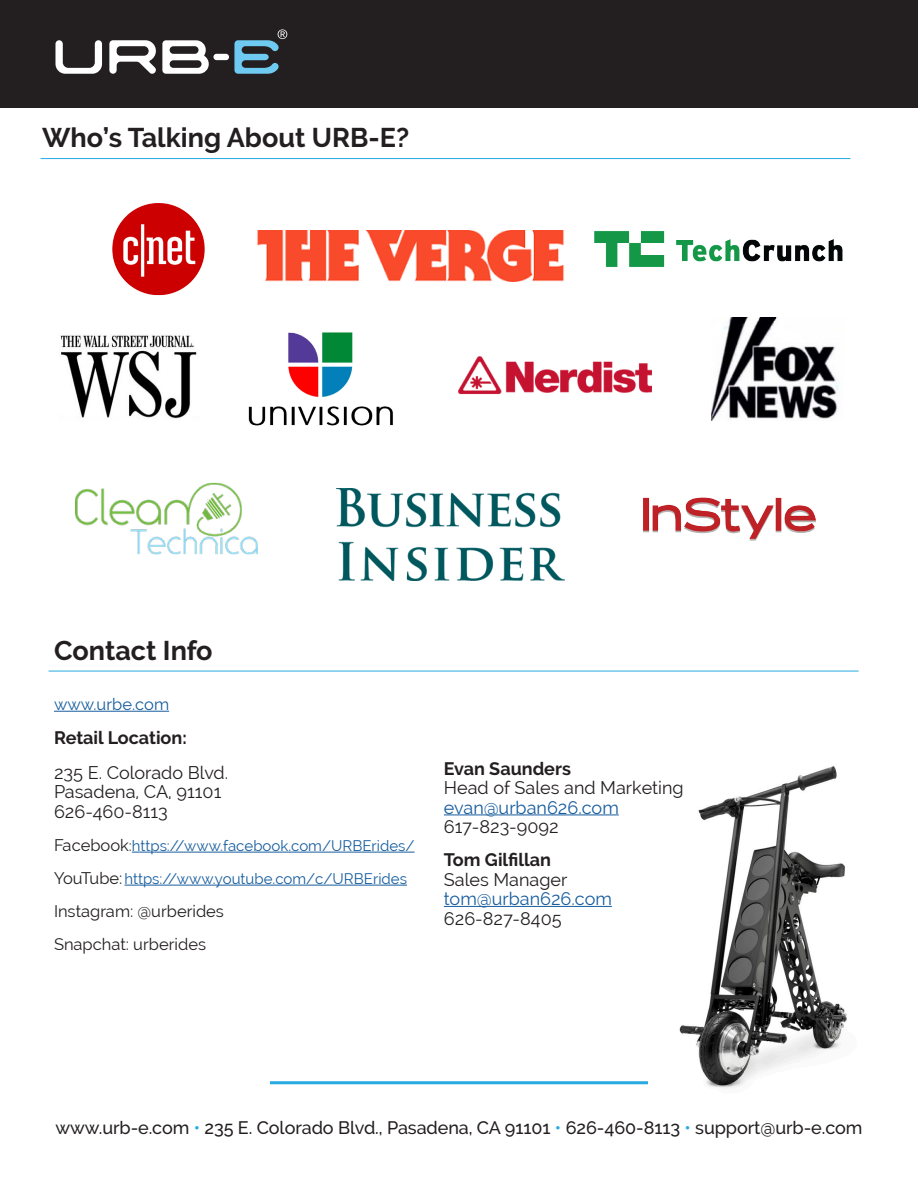
<style>
.page{position:relative;width:918px;height:1188px;background:#fff}
.page>*{position:absolute;margin:0;border:0;box-sizing:border-box;transform-origin:0 0}
.t1{font:700 27px "Raleway";color:#231f20}
.t2{font:18px/19.5px "Raleway";color:#231f20}
.t3{font:500 18px "Raleway";letter-spacing:-.005em;color:#231f20}
.t4{font:700 18px "Raleway";color:#231f20}
.t5{font:16.5px "Raleway";color:#231f20}
.t6{font:16.5px "Raleway";color:#175d9e}
.t7{font:15px "Raleway";color:#175d9e}
.s1{font-size:16.5px;color:#231f20}
.s2{color:#231f20}
.s3{font-weight:700}
.s4{color:#175d9e}
.s5{color:#26aae1}
</style>
<div class="page">
<div style="left:0;top:0;width:918px;height:108px;background:#231f20"></div>
<svg style="left:56px;top:40px;width:46px;height:34px"></svg>
<svg style="left:109px;top:40px;width:100px;height:34px"></svg>
<div style="left:213px;top:54px;width:16px;height:6px;background:#fff;border-radius:3px"></div>
<svg style="left:234px;top:29px;width:53px;height:45px"></svg>
<hr style="left:270px;top:1081px;width:378px;height:3px;background:#26aae1">
<img style="left:679px;top:766px;width:168px;height:322px">
<hr style="left:54px;top:711px;width:115px;height:1px;background:#175d9e">
<hr style="left:132px;top:852px;width:283px;height:1px;background:#175d9e">
<hr style="left:124px;top:885px;width:283px;height:1px;background:#175d9e">
<hr style="left:444px;top:814px;width:175px;height:1px;background:#175d9e">
<hr style="left:444px;top:906px;width:168px;height:1px;background:#175d9e">
<hr style="left:40px;top:158px;width:810px;height:1px;background:#26aae1">
<hr style="left:49px;top:671px;width:810px;height:1px;background:#26aae1">
<img style="left:594px;top:231px;width:249px;height:36px">
<img style="left:248px;top:332px;width:145px;height:94px">
<img style="left:643px;top:497px;width:173px;height:44px">
<img style="left:61px;top:335px;width:136px;height:84px">
<img style="left:257px;top:231px;width:307px;height:50px">
<img style="left:112px;top:203px;width:93px;height:93px">
<img style="left:711px;top:318px;width:129px;height:102px">
<img style="left:458px;top:356px;width:194px;height:39px">
<img style="left:76px;top:482px;width:182px;height:73px">
<img style="left:337px;top:489px;width:228px;height:92px">
<p class="t1" style="left:42px;top:122px;width:369px">Who’s Talking About URB-E?</p>
<p class="t1" style="left:54px;top:635px;width:160px">Contact Info</p>
<p class="t6" style="left:54px;top:695px;width:117px">www.urbe.com</p>
<p class="t4" style="left:54px;top:728px;width:134px">Retail Location:</p>
<p class="t2" style="left:54px;top:763px;width:176px">235 E. Colorado Blvd.<br>Pasadena, CA, 91101<br>626-460-8113</p>
<p class="t7" style="left:54px;top:837px;width:362px"><span class="s1">Facebook</span><span class="s2">:</span>https://www.facebook.com/URBErides/</p>
<p class="t7" style="left:54px;top:870px;width:355px"><span class="s1">YouTube:</span>https://www.youtube.com/c/URBErides</p>
<p class="t5" style="left:54px;top:902px;width:172px">Instagram: @urberides</p>
<p class="t5" style="left:54px;top:935px;width:154px">Snapchat: urberides</p>
<p class="t2" style="left:444px;top:758px;width:241px"><span class="s3">Evan Saunders<br></span>Head of Sales and Marketing <span class="s4">evan@urban626.com<br></span>617-823-9092</p>
<p class="t2" style="left:444px;top:850px;width:170px"><span class="s3">Tom Gilfillan<br></span>Sales Manager <span class="s4">tom@urban626.com<br></span>626-827-8405</p>
<p class="t3" style="left:56px;top:1117px;width:808px">www.urb-e.com <span class="s5">•</span> 235 E. Colorado Blvd., Pasadena, CA 91101 <span class="s5">•</span> 626-460-8113 <span class="s5">•</span> support@urb-e.com</p>
</div>
